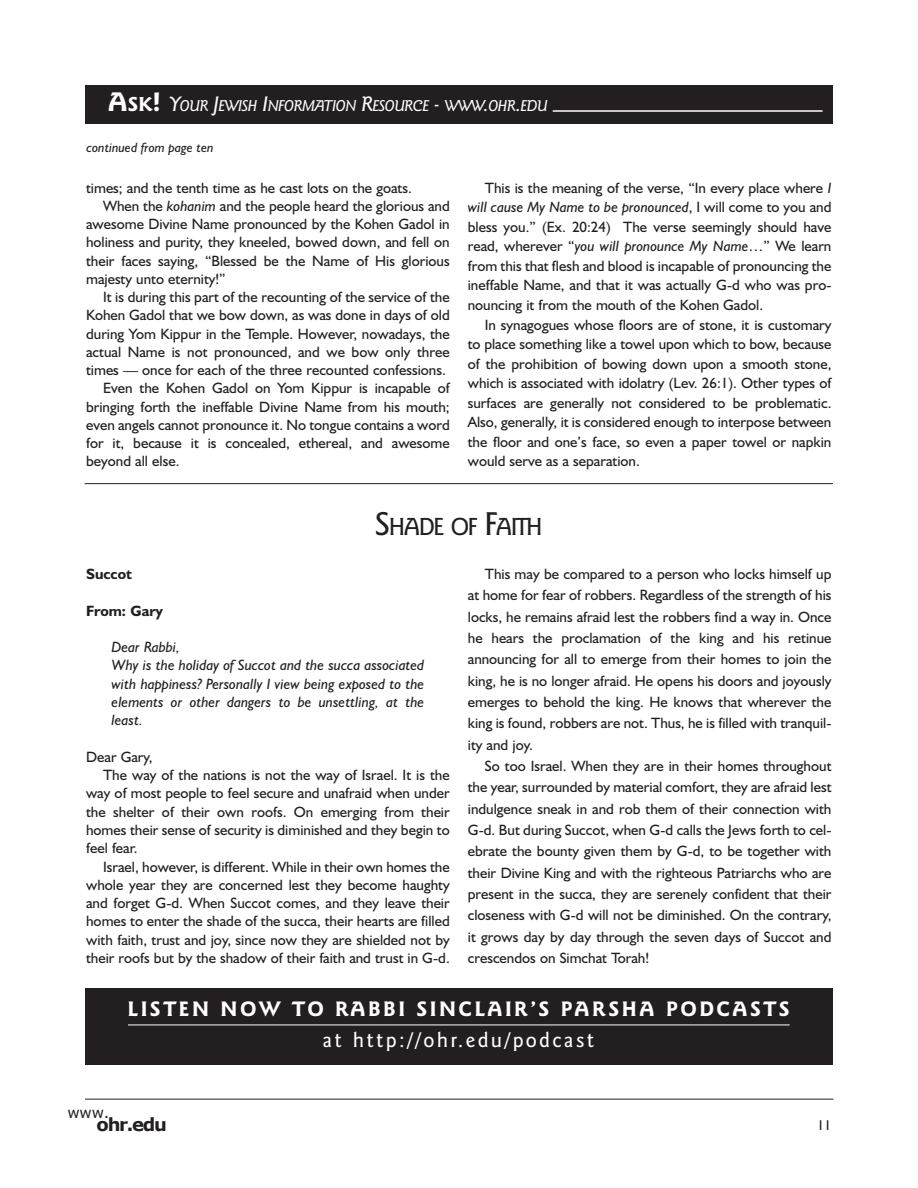
<style>
.page{position:relative;width:918px;height:1188px;background:#fff}
.page>*{position:absolute;margin:0;border:0;box-sizing:border-box;transform-origin:0 0}
.t1{font:500 24.75px "Goudy Sans IT Cby BT";letter-spacing:-.07em;color:#231f20}
.t2{font:700 21px "Goudy Sans IT Cby BT";letter-spacing:.115em;color:#fff}
.t3{font:500 21px "Goudy Sans IT Cby BT";letter-spacing:.105em;color:#fff}
.t4{font:700 18px "Verdana";letter-spacing:-.07em;color:#231f20}
.t5{font:italic 500 15.75px "Goudy Sans IT Cby BT";letter-spacing:-.035em;color:#fff}
.t6{font:15px/21.3px "Humanist 521 BT";color:#231f20;text-align:justify}
.t7{font:italic 15px/18.3px "Humanist 521 BT";color:#231f20}
.t8{font:700 15px "Humanist 521 BT";color:#231f20}
.t9{font:15px "Verdana";color:#231f20}
.t10{font:14.25px "Humanist 521 BT";color:#231f20}
.t11{font:italic 13.5px "Humanist 521 BT";color:#231f20}
.s1{font-weight:700;font-style:normal;font-size:27px}
.s2{font-weight:700;font-style:normal;font-size:20.25px}
.s3{font-size:21px}
.s4{font-style:italic}
.s5{font-size:33px}
</style>
<div class="page">
<hr style="left:85px;top:1099px;width:748px;height:1px;background:#231f20">
<hr style="left:85px;top:483px;width:748px;height:1px;background:#231f20">
<div style="left:85px;top:85px;width:748px;height:38px;background:#231f20"></div>
<hr style="left:553px;top:110px;width:270px;height:2px;background:#fff">
<div style="left:85px;top:988px;width:748px;height:76px;background:#231f20"></div>
<hr style="left:128px;top:1025px;width:662px;height:1px;background:#fff">
<p class="t5" style="left:108px;top:97px;width:442px"><span class="s1">A</span><span class="s2">SK</span><span class="s1">!</span> <span class="s3">Y</span>OUR <span class="s3">J</span>EWISH <span class="s3">I</span>NFORMATION <span class="s3">R</span>ESOURCE <span class="s3">-</span> WWW<span class="s3">.</span>OHR<span class="s3">.</span>EDU</p>
<p class="t11" style="left:87px;top:140px;width:129px">continued from page ten</p>
<p class="t6" style="left:86px;top:177px;width:327px">times; and the tenth time as he cast lots on the goats.</p>
<p class="t6" style="left:103px;top:195px;width:348px">When the <span class="s4">kohanim</span> and the people heard the glorious and</p>
<p class="t6" style="left:86px;top:213px;width:365px">awesome Divine Name pronounced by the Kohen Gadol in</p>
<p class="t6" style="left:86px;top:232px;width:365px">holiness and purity, they kneeled, bowed down, and fell on</p>
<p class="t6" style="left:86px;top:250px;width:365px">their faces saying, “Blessed be the Name of His glorious</p>
<p class="t6" style="left:86px;top:268px;width:141px">majesty unto eternity!”</p>
<p class="t6" style="left:103px;top:286px;width:348px">It is during this part of the recounting of the service of the</p>
<p class="t6" style="left:86px;top:305px;width:365px">Kohen Gadol that we bow down, as was done in days of old</p>
<p class="t6" style="left:86px;top:323px;width:365px">during Yom Kippur in the Temple. However, nowadays, the</p>
<p class="t6" style="left:86px;top:341px;width:365px">actual Name is not pronounced, and we bow only three</p>
<p class="t6" style="left:86px;top:359px;width:361px">times — once for each of the three recounted confessions.</p>
<p class="t6" style="left:103px;top:378px;width:348px">Even the Kohen Gadol on Yom Kippur is incapable of</p>
<p class="t6" style="left:86px;top:396px;width:365px">bringing forth the ineffable Divine Name from his mouth;</p>
<p class="t6" style="left:86px;top:414px;width:365px">even angels cannot pronounce it. No tongue contains a word</p>
<p class="t6" style="left:86px;top:432px;width:365px">for it, because it is concealed, ethereal, and awesome</p>
<p class="t6" style="left:86px;top:451px;width:95px">beyond all else.</p>
<p class="t6" style="left:468px;top:178px;width:365px;line-height:19.5px;text-indent:17px">This is the meaning of the verse, “In every place where <span class="s4">I will cause My Name to be pronounced</span>, I will come to you and bless you.” (Ex. 20:24) The verse seemingly should have read, wherever “<span class="s4">you will pronounce My Name</span>…” We learn from this that flesh and blood is incapable of pronouncing the ineffable Name, and that it was actually G-d who was pro&shy;nouncing it from the mouth of the Kohen Gadol.</p>
<p class="t6" style="left:468px;top:315px;width:365px;line-height:19.5px;text-indent:17px">In synagogues whose floors are of stone, it is customary to place something like a towel upon which to bow, because of the prohibition of bowing down upon a smooth stone, which is associated with idolatry (Lev. 26:1). Other types of surfaces are generally not considered to be problematic.<br>Also, generally, it is considered enough to interpose between the floor and one’s face, so even a paper towel or napkin would serve as a separation.</p>
<h1 class="t1" style="left:375px;top:512px;width:169px"><span class="s5">S</span>HADE OF <span class="s5">F</span>AITH</h1>
<p class="t8" style="left:86px;top:565px;width:47px">Succot</p>
<p class="t8" style="left:86px;top:602px;width:78px">From: Gary</p>
<p class="t7" style="left:112px;top:638px;width:314px">Dear Rabbi,<br>Why is the holiday of Succot and the succa associated with happiness? Personally I view being exposed to the elements or other dangers to be unsettling, at the least.</p>
<p class="t6" style="left:86px;top:746px;width:68px">Dear Gary,</p>
<p class="t6" style="left:103px;top:764px;width:348px">The way of the nations is not the way of Israel. It is the</p>
<p class="t6" style="left:86px;top:783px;width:365px">way of most people to feel secure and unafraid when under</p>
<p class="t6" style="left:86px;top:801px;width:365px">the shelter of their own roofs. On emerging from their</p>
<p class="t6" style="left:86px;top:819px;width:365px">homes their sense of security is diminished and they begin to</p>
<p class="t6" style="left:86px;top:837px;width:53px">feel fear.</p>
<p class="t6" style="left:103px;top:856px;width:348px">Israel, however, is different. While in their own homes the</p>
<p class="t6" style="left:86px;top:874px;width:365px">whole year they are concerned lest they become haughty</p>
<p class="t6" style="left:86px;top:892px;width:365px">and forget G-d. When Succot comes, and they leave their</p>
<p class="t6" style="left:86px;top:911px;width:365px">homes to enter the shade of the succa, their hearts are filled</p>
<p class="t6" style="left:86px;top:929px;width:365px">with faith, trust and joy, since now they are shielded not by</p>
<p class="t6" style="left:86px;top:947px;width:365px">their roofs but by the shadow of their faith and trust in G-d.</p>
<p class="t6" style="left:468px;top:563px;width:365px;text-indent:17px">This may be compared to a person who locks himself up at home for fear of robbers. Regardless of the strength of his locks, he remains afraid lest the robbers find a way in. Once he hears the proclamation of the king and his retinue announcing for all to emerge from their homes to join the king, he is no longer afraid. He opens his doors and joyously emerges to behold the king. He knows that wherever the king is found, robbers are not. Thus, he is filled with tranquil&shy;ity and joy.</p>
<p class="t6" style="left:468px;top:755px;width:365px;text-indent:17px">So too Israel. When they are in their homes throughout the year, surrounded by material comfort, they are afraid lest indulgence sneak in and rob them of their connection with G-d. But during Succot, when G-d calls the Jews forth to cel&shy;ebrate the bounty given them by G-d, to be together with their Divine King and with the righteous Patriarchs who are present in the succa, they are serenely confident that their closeness with G-d will not be diminished. On the contrary, it grows day by day through the seven days of Succot and crescendos on Simchat Torah!</p>
<h2 class="t2" style="left:127px;top:996px;width:664px">LISTEN NOW TO RABBI SINCLAIR’S PARSHA PODCASTS</h2>
<h2 class="t3" style="left:323px;top:1028px;width:273px">at http://ohr.edu/podcast</h2>
<p class="t9" style="left:67px;top:1103px;width:43px">www.</p>
<p class="t4" style="left:97px;top:1113px;width:72px">ohr.edu</p>
<p class="t10" style="left:817px;top:1117px;width:16px">11</p>
</div>
